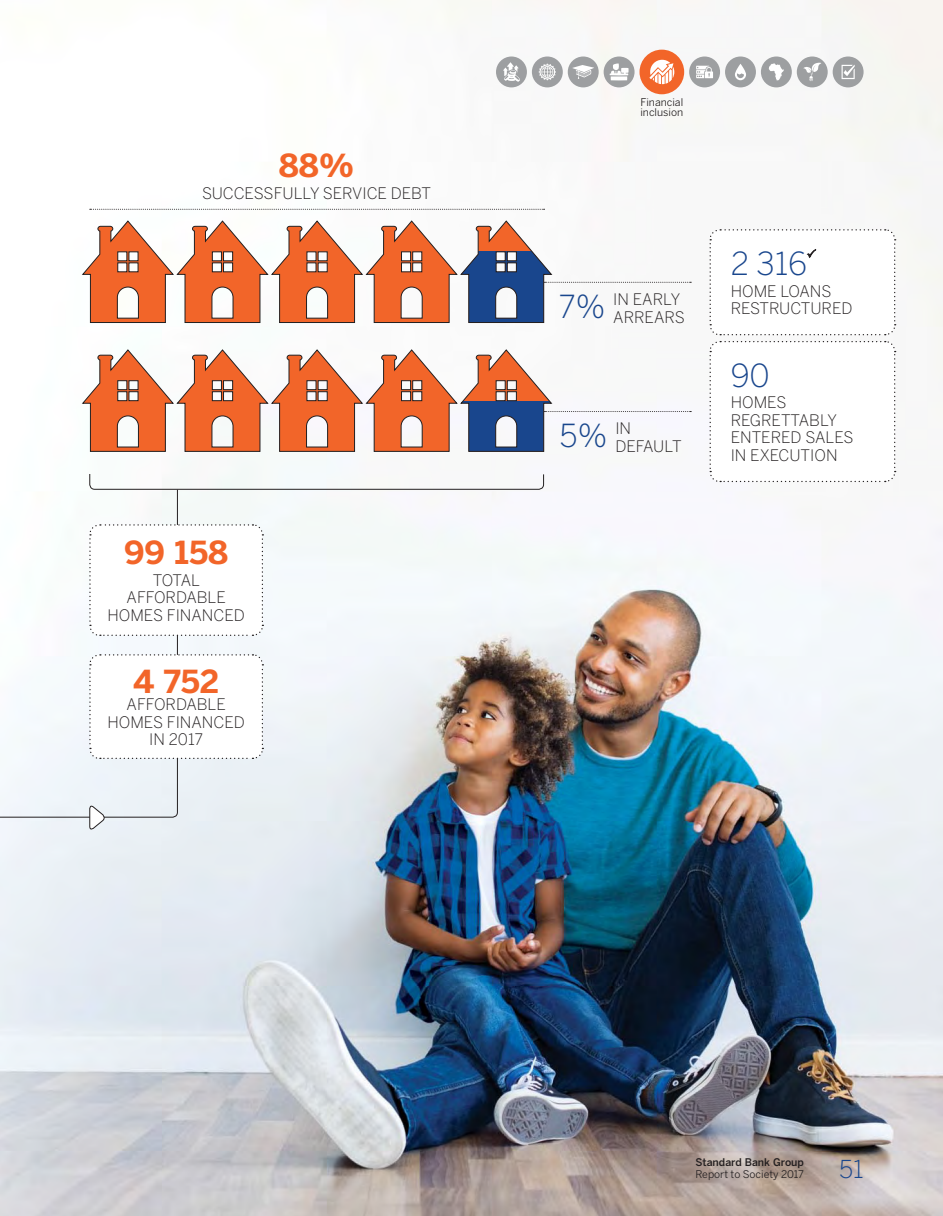
<style>
.page{position:relative;width:943px;height:1216px;background:#fff}
.page>*{position:absolute;margin:0;border:0;box-sizing:border-box;transform-origin:0 0}
.t1{font:700 31.5px "Benton Sans";color:#f26529}
.t2{font:300 31.5px "Benton Sans";color:#19468d}
.t3{font:300 24.5px "Benton Sans";color:#19468d}
.t4{font:300 15.75px/17.5px "Benton Sans";color:#231f20;text-align:center}
.t5{font:10.5px/10.5px "Benton Sans";color:#231f20}
.t6{font:500 10.5px "Benton Sans";color:#231f20}
.s1{font-size:31.5px;color:#19468d}
</style>
<div class="page">
<img style="left:0;top:0;width:942px;height:1215px">
<svg style="left:0;top:389px;width:178px;height:429px"></svg>
<svg style="left:89px;top:473px;width:455px;height:17px"></svg>
<svg style="left:89px;top:523px;width:175px;height:113px"></svg>
<svg style="left:89px;top:653px;width:175px;height:106px"></svg>
<svg style="left:89px;top:804px;width:17px;height:27px"></svg>
<svg style="left:81px;top:349px;width:610px;height:103px"></svg>
<svg style="left:81px;top:220px;width:610px;height:103px"></svg>
<svg style="left:90px;top:209px;width:454px;height:1px"></svg>
<svg style="left:708px;top:228px;width:188px;height:255px"></svg>
<div style="left:639px;top:50px;width:45px;height:44px;background:#f26529;border-radius:50%"></div>
<svg style="left:649px;top:60px;width:25px;height:24px"></svg>
<div style="left:532px;top:56px;width:31px;height:31px;background:#9d9fa1;border-radius:50%"></div>
<svg style="left:538px;top:64px;width:18px;height:16px"></svg>
<div style="left:603px;top:56px;width:31px;height:31px;background:#9d9fa1;border-radius:50%"></div>
<svg style="left:609px;top:63px;width:19px;height:17px"></svg>
<div style="left:689px;top:56px;width:31px;height:31px;background:#9d9fa1;border-radius:50%"></div>
<svg style="left:696px;top:66px;width:17px;height:12px"></svg>
<div style="left:725px;top:56px;width:31px;height:31px;background:#9d9fa1;border-radius:50%"></div>
<svg style="left:735px;top:64px;width:11px;height:16px"></svg>
<div style="left:761px;top:56px;width:30px;height:31px;background:#9d9fa1;border-radius:50%"></div>
<svg style="left:768px;top:63px;width:16px;height:17px"></svg>
<div style="left:832px;top:56px;width:31px;height:31px;background:#9d9fa1;border-radius:50%"></div>
<svg style="left:841px;top:65px;width:13px;height:14px"></svg>
<div style="left:796px;top:56px;width:31px;height:31px;background:#9d9fa1;border-radius:50%"></div>
<svg style="left:803px;top:63px;width:18px;height:18px"></svg>
<div style="left:496px;top:56px;width:31px;height:31px;background:#9d9fa1;border-radius:50%"></div>
<svg style="left:503px;top:62px;width:17px;height:20px"></svg>
<div style="left:567px;top:56px;width:31px;height:31px;background:#9d9fa1;border-radius:50%"></div>
<svg style="left:572px;top:65px;width:22px;height:14px"></svg>
<h1 class="t1" style="left:279px;top:151px;width:77px">88%</h1>
<p class="t4" style="left:202px;top:186px;width:230px">SUCCESSFULLY SERVICE DEBT</p>
<h1 class="t1" style="left:124px;top:538px;width:106px">99 158</h1>
<p class="t4" style="left:107px;top:572px;width:139px">TOTAL<br>AFFORDABLE<br>HOMES FINANCED</p>
<h1 class="t1" style="left:133px;top:666px;width:88px">4 752</h1>
<p class="t4" style="left:107px;top:697px;width:139px">AFFORDABLE<br>HOMES FINANCED<br>IN 2017</p>
<p class="t5" style="left:640px;top:97px;width:44px">Financial inclusion</p>
<p class="t4" style="left:558px;top:292px;width:128px;text-align:right"><span class="s1">7%</span> IN EARLY<br>ARREARS</p>
<h1 class="t2" style="left:559px;top:420px;width:73px">5% <sup>IN</sup></h1>
<p class="t4" style="left:615px;top:438px;width:68px">DEFAULT</p>
<h1 class="t2" style="left:730px;top:249px;width:78px">2 316</h1>
<p class="t4" style="left:730px;top:283px;width:123px;text-align:left">HOME LOANS<br>RESTRUCTURED</p>
<h1 class="t2" style="left:730px;top:361px;width:41px">90</h1>
<p class="t4" style="left:730px;top:395px;width:124px;text-align:left">HOMES<br>REGRETTABLY<br>ENTERED SALES<br>IN EXECUTION</p>
<p class="t6" style="left:695px;top:1156px;width:110px">Standard Bank Group</p>
<p class="t5" style="left:695px;top:1169px;width:110px">Report to Society 2017</p>
<h2 class="t3" style="left:839px;top:1157px;width:26px">51</h2>
</div>
